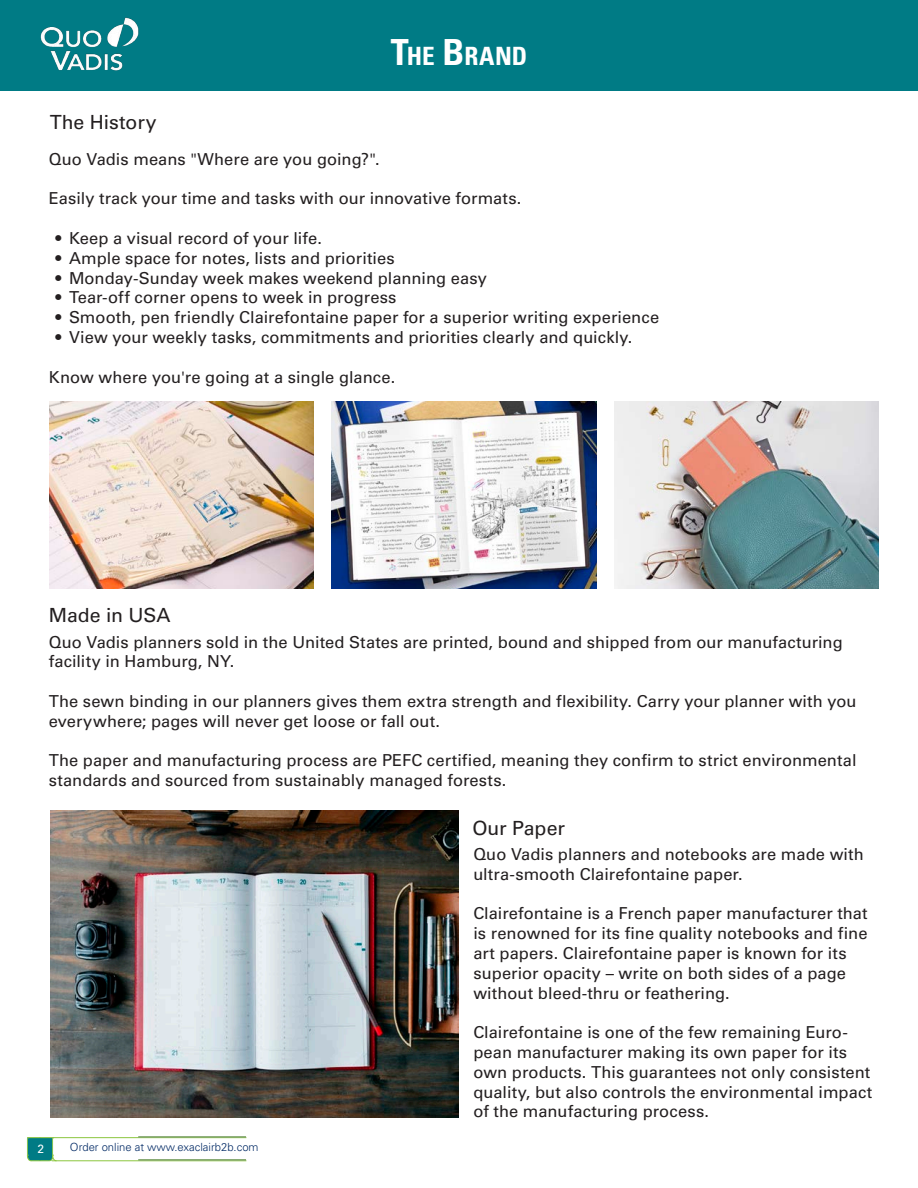
<style>
.page{position:relative;width:918px;height:1188px;background:#fff}
.page>*{position:absolute;margin:0;border:0;box-sizing:border-box;transform-origin:0 0}
._1__category_Horizon{font:700 condensed 25.2px "Univers LT Std";letter-spacing:.01em;color:#fff}
.t1{font:19.5px "Univers LT Std";letter-spacing:-.005em;color:#231f20}
.t2{font:16.5px/19.8px "Univers LT Std";letter-spacing:.005em;color:#231f20}
.t3{font:12px "Univers LT Std";color:#fff}
.t4{font:300 11.25px "Univers LT Std";color:#002964}
.s1{font-size:36px}
</style>
<div class="page">
<hr style="left:27px;top:1137px;width:219px;height:1px;background:#8bc63e">
<hr style="left:52px;top:1161px;width:194px;height:1px;background:#8bc63e">
<hr style="left:138px;top:1136px;width:108px;height:2px;background:#7da167">
<hr style="left:138px;top:1159px;width:108px;height:2px;background:#7da167">
<svg style="left:27px;top:1138px;width:30px;height:24px"></svg>
<div style="left:0;top:0;width:918px;height:91px;background:#007b85"></div>
<img style="left:40px;top:17px;width:99px;height:54px">
<img style="left:50px;top:810px;width:409px;height:308px">
<img style="left:50px;top:402px;width:264px;height:187px">
<img style="left:332px;top:402px;width:264px;height:187px">
<img style="left:614px;top:402px;width:264px;height:187px">
<p class="t1" style="left:50px;top:110px;width:108px">The History</p>
<p class="_1__category_Horizon" style="left:391px;top:40px;width:138px"><span class="s1">T</span>HE <span class="s1">B</span>RAND</p>
<p class="t2" style="left:49px;top:149px;width:333px">Quo Vadis means "Where are you going?".</p>
<p class="t2" style="left:49px;top:189px;width:474px">Easily track your time and tasks with our innovative formats.</p>
<p class="t2" style="left:56px;top:228px;width:268px">• Keep a visual record of your life.</p>
<p class="t2" style="left:56px;top:248px;width:341px">• Ample space for notes, lists and priorities</p>
<p class="t2" style="left:56px;top:268px;width:433px">• Monday-Sunday week makes weekend planning easy</p>
<p class="t2" style="left:56px;top:288px;width:343px">• Tear-off corner opens to week in progress</p>
<p class="t2" style="left:56px;top:308px;width:605px">• Smooth, pen friendly Clairefontaine paper for a superior writing experience</p>
<p class="t2" style="left:56px;top:327px;width:578px">• View your weekly tasks, commitments and priorities clearly and quickly.</p>
<p class="t2" style="left:49px;top:367px;width:348px">Know where you're going at a single glance.</p>
<p class="t1" style="left:49px;top:604px;width:123px">Made in USA</p>
<p class="t2" style="left:49px;top:632px;width:796px">Quo Vadis planners sold in the United States are printed, bound and shipped from our manufacturing facility in Hamburg, NY.</p>
<p class="t2" style="left:49px;top:691px;width:809px">The sewn binding in our planners gives them extra strength and flexibility. Carry your planner with you everywhere; pages will never get loose or fall out.</p>
<p class="t2" style="left:49px;top:751px;width:809px">The paper and manufacturing process are PEFC certified, meaning they confirm to strict environmental standards and sourced from sustainably managed forests.</p>
<p class="t1" style="left:472px;top:816px;width:94px">Our Paper</p>
<p class="t3" style="left:38px;top:1142px;width:8px">2</p>
<p class="t4" style="left:70px;top:1140px;width:190px">Order online at www.exaclairb2b.com</p>
<p class="t2" style="left:473px;top:844px;width:392px">Quo Vadis planners and notebooks are made with ultra-smooth Clairefontaine paper.</p>
<p class="t2" style="left:473px;top:904px;width:396px">Clairefontaine is a French paper manufacturer that is renowned for its fine quality notebooks and fine art papers. Clairefontaine paper is known for its superior opacity – write on both sides of a page without bleed-thru or feathering.</p>
<p class="t2" style="left:473px;top:1023px;width:400px">Clairefontaine is one of the few remaining Euro&shy;pean manufacturer making its own paper for its own products. This guarantees not only consistent quality, but also controls the environmental impact of the manufacturing process.</p>
</div>
